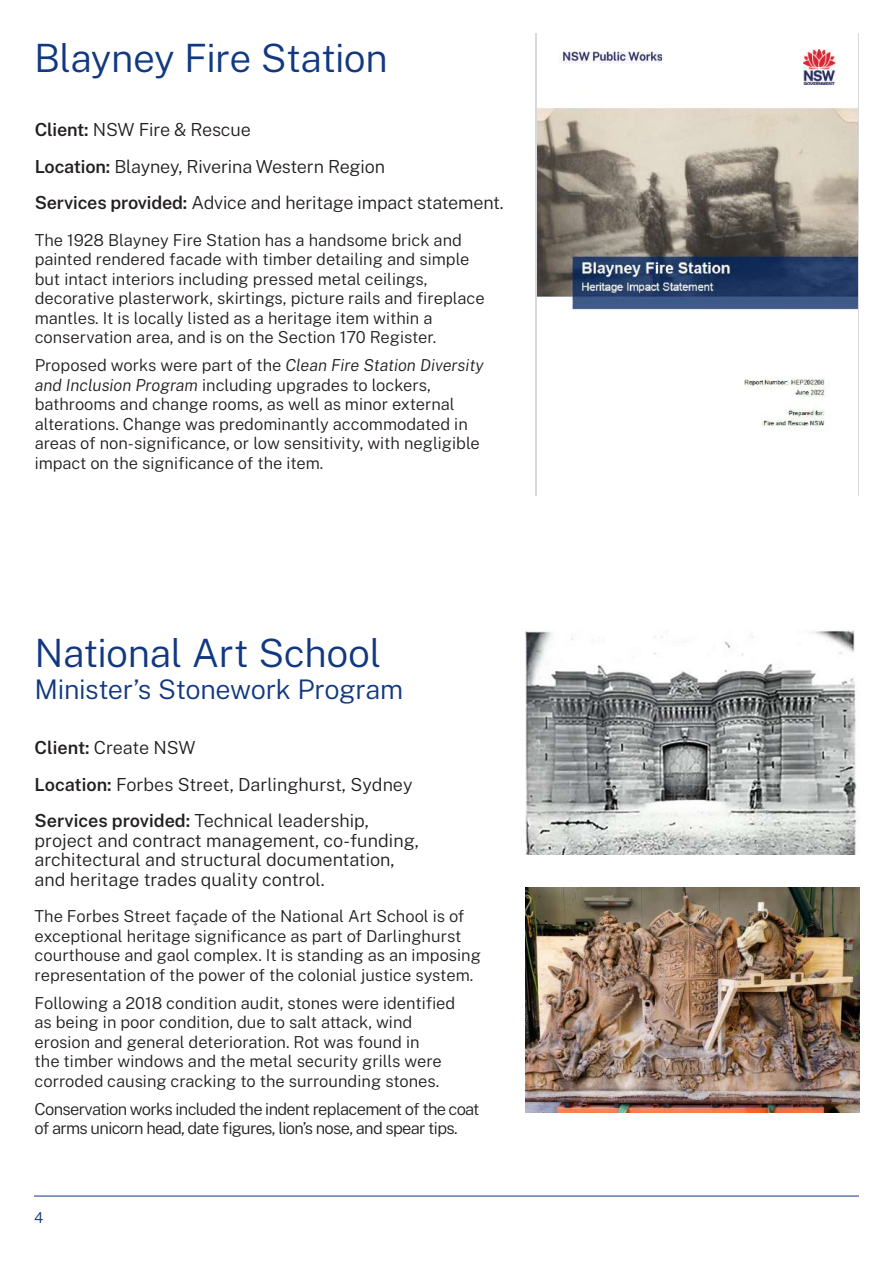
<style>
.page{position:relative;width:893px;height:1263px;background:#fff}
.page>*{position:absolute;margin:0;border:0;box-sizing:border-box;transform-origin:0 0}
.t1{font:300 39px "Public Sans";letter-spacing:-.015em;color:#113880}
.t2{font:300 27px "Public Sans";letter-spacing:-.015em;color:#113880}
.t3{font:300 18px/36.5px "Public Sans";letter-spacing:-.005em;color:#231f20}
.t4{font:300 16.5px/19.5px "Public Sans";color:#231f20}
.t5{font:300 16.5px/19.5px "Public Sans";letter-spacing:-.04em;color:#231f20}
.t6{font:300 15px "Public Sans";color:#113880}
.s1{font-weight:600}
.s2{font-style:italic}
</style>
<div class="page">
<hr style="left:34px;top:1196px;width:825px;height:1px;background:#113880">
<img style="left:525px;top:630px;width:332px;height:224px">
<img style="left:525px;top:888px;width:334px;height:224px">
<img style="left:537px;top:49px;width:321px;height:377px">
<div style="left:569px;top:47px;width:107px;height:41px;background:#fff"></div>
<img style="left:803px;top:50px;width:32px;height:35px">
<img style="left:554px;top:49px;width:108px;height:21px">
<h1 class="t1" style="left:34px;top:31px;width:355px">Blayney Fire Station</h1>
<p class="t3" style="left:35px;top:111px;width:470px"><span class="s1">Client:</span> NSW Fire &amp; Rescue<br><span class="s1">Location:</span> Blayney, Riverina Western Region<br><span class="s1">Services provided:</span> Advice and heritage impact statement.</p>
<p class="t4" style="left:35px;top:229px;width:452px">The 1928 Blayney Fire Station has a handsome brick and painted rendered facade with timber detailing and simple but intact interiors including pressed metal ceilings, decorative plasterwork, skirtings, picture rails and fireplace mantles. It is locally listed as a heritage item within a conservation area, and is on the Section 170 Register.</p>
<p class="t4" style="left:35px;top:355px;width:451px">Proposed works were part of the <span class="s2">Clean Fire Station Diversity and Inclusion Program</span> including upgrades to lockers, bathrooms and change rooms, as well as minor external alterations. Change was predominantly accommodated in areas of non-significance, or low sensitivity, with negligible impact on the significance of the item.</p>
<h1 class="t1" style="left:35px;top:626px;width:348px">National Art School</h1>
<h2 class="t2" style="left:35px;top:671px;width:370px">Minister’s Stonework Program</h2>
<p class="t3" style="left:35px;top:728px;width:379px"><span class="s1">Client:</span> Create NSW<br><span class="s1">Location:</span> Forbes Street, Darlinghurst, Sydney<br><span class="s1">Services provided:</span> Technical leadership,</p>
<p class="t3" style="left:35px;top:829px;width:386px;line-height:19.5px">project and contract management, co-funding, architectural and structural documentation, and heritage trades quality control.</p>
<p class="t4" style="left:35px;top:905px;width:448px">The Forbes Street façade of the National Art School is of exceptional heritage significance as part of Darlinghurst courthouse and gaol complex. It is standing as an imposing representation of the power of the colonial justice system.</p>
<p class="t4" style="left:35px;top:992px;width:422px">Following a 2018 condition audit, stones were identified as being in poor condition, due to salt attack, wind erosion and general deterioration. Rot was found in<br>the timber windows and the metal security grills were corroded causing cracking to the surrounding stones.</p>
<p class="t5" style="left:35px;top:1098px;width:446px">Conservation works included the indent replacement of the coat of arms unicorn head, date figures, lion’s nose, and spear tips.</p>
<p class="t6" style="left:34px;top:1207px;width:11px">4</p>
</div>
